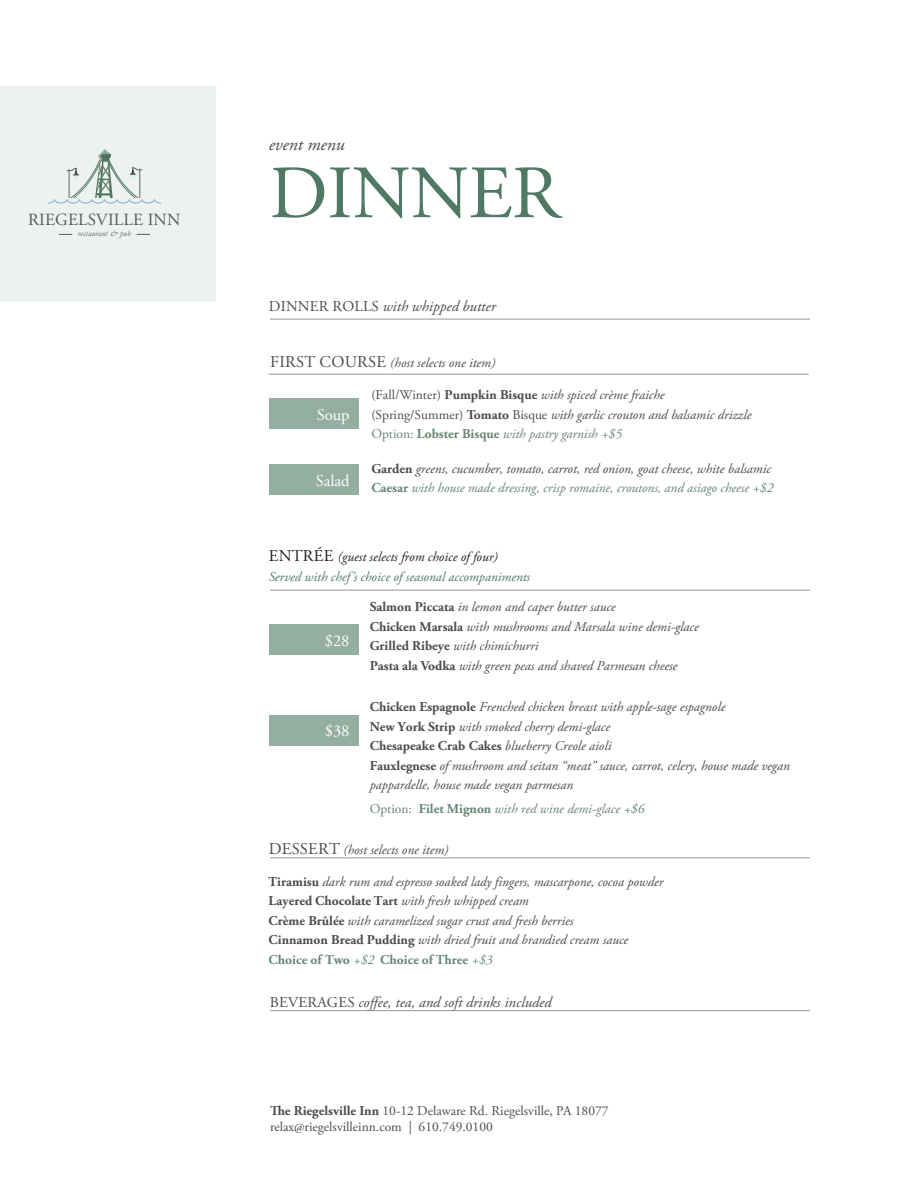
<style>
.page{position:relative;width:918px;height:1188px;background:#fff}
.page>*{position:absolute;margin:0;border:0;box-sizing:border-box;transform-origin:0 0}
.t1{font:75px "Adobe Garamond Pro";letter-spacing:-.005em;color:#4f7964}
.t2{font:italic 18px "Adobe Garamond Pro";color:#4b4c4d}
.t3{font:17.1px "Adobe Garamond Pro";letter-spacing:.01em;color:#58595b}
.description{font:16.5px "Adobe Garamond Pro";color:#fff}
.t4{font:italic 15px "Adobe Garamond Pro";color:#4b4c4d}
.description-2{font:italic 13.5px/19.5px "Adobe Garamond Pro";color:#4b4c4d}
.t5{font:13.5px/16.2px "Adobe Garamond Pro";color:#4b4c4d}
.description-3{font:italic 13.5px/19.8px "Adobe Garamond Pro";color:#4f7964}
.description-4{font:italic 13.5px "Adobe Garamond Pro";color:#678673}
.t6{font:italic 8.25px "Garamond";letter-spacing:.025em;color:#58595b}
.s1{font-style:normal}
.s2{font-style:normal;font-size:16.5px}
.s3{font-weight:700;font-style:normal}
.s4{font-style:normal;color:#678673}
.s5{font-weight:700;font-style:normal;color:#678673}
.s6{color:#678673}
.s7{font-style:normal;font-size:16.5px;color:#231f20}
.s8{color:#231f20}
.s9{font-weight:700}
</style>
<div class="page">
<div style="left:0;top:86px;width:216px;height:216px;background:#edf1ef"></div>
<svg style="left:48px;top:149px;width:113px;height:55px"></svg>
<svg style="left:137px;top:234px;width:13px;height:1px"></svg>
<svg style="left:59px;top:234px;width:13px;height:1px"></svg>
<hr style="left:270px;top:319px;width:540px;height:1px;background:#939598">
<hr style="left:270px;top:858px;width:540px;height:1px;background:#939598">
<hr style="left:270px;top:1010px;width:540px;height:1px;background:#939598">
<hr style="left:269px;top:374px;width:540px;height:1px;background:#939598">
<div style="left:269px;top:398px;width:90px;height:31px;background:#95aea2"></div>
<div style="left:269px;top:465px;width:90px;height:30px;background:#95aea2"></div>
<hr style="left:270px;top:590px;width:540px;height:1px;background:#939598">
<div style="left:269px;top:625px;width:90px;height:30px;background:#95aea2"></div>
<div style="left:269px;top:715px;width:90px;height:31px;background:#95aea2"></div>
<p class="t3" style="left:28px;top:209px;width:154px">RIEGELSVILLE INN</p>
<p class="t6" style="left:78px;top:229px;width:55px">restaurant &amp; pub</p>
<p class="t2" style="left:269px;top:134px;width:77px">event menu</p>
<p class="t1" style="left:269px;top:148px;width:292px">DINNER</p>
<p class="t4" style="left:269px;top:297px;width:228px"><span class="s1">DINNER ROLLS</span> with whipped butter</p>
<p class="description-2" style="left:270px;top:353px;width:227px"><span class="s2">FIRST COURSE</span> (host selects one item)</p>
<p class="description-2" style="left:371px;top:385px;width:382px"><span class="s1">(Fall/Winter)</span> <span class="s3">Pumpkin Bisque</span> with spiced crème fraiche <span class="s1">(Spring/Summer)</span> <span class="s3">Tomato</span> <span class="s1">Bisque</span> with garlic crouton and balsamic drizzle<br><span class="s4">Option:</span> <span class="s5">Lobster Bisque</span> <span class="s6">with pastry garnish +$5</span></p>
<p class="description-2" style="left:371px;top:459px;width:404px"><span class="s3">Garden</span> greens, cucumber, tomato, carrot, red onion, goat cheese, white balsamic<br><span class="s5">Caesar</span> <span class="s6">with house made dressing, crisp romaine, croutons, and asiago cheese +$2</span></p>
<p class="description" style="left:317px;top:405px;width:34px">Soup</p>
<p class="description" style="left:316px;top:471px;width:35px">Salad</p>
<p class="description-3" style="left:269px;top:547px;width:263px"><span class="s7">ENTRÉE</span> <span class="s8">(guest selects from choice of four)<br></span>Served with chef’s choice of seasonal accompaniments</p>
<p class="description-2" style="left:370px;top:598px;width:331px"><span class="s3">Salmon Piccata</span> in lemon and caper butter sauce<br><span class="s3">Chicken Marsala</span> with mushrooms and Marsala wine demi-glace <span class="s3">Grilled Ribeye</span> with chimichurri<br><span class="s3">Pasta ala Vodka</span> with green peas and shaved Parmesan cheese</p>
<p class="description-2" style="left:370px;top:698px;width:422px"><span class="s3">Chicken Espagnole</span> Frenched chicken breast with apple-sage espagnole<br><span class="s3">New York Strip</span> with smoked cherry demi-glace<br><span class="s3">Chesapeake Crab Cakes</span> blueberry Creole aioli<br><span class="s3">Fauxlegnese</span> of mushroom and seitan “meat” sauce, carrot, celery, house made vegan pappardelle, house made vegan parmesan</p>
<p class="description-4" style="left:370px;top:801px;width:276px"><span class="s1">Option:</span> <span class="s3">Filet Mignon</span> with red wine demi-glace +$6</p>
<p class="description" style="left:325px;top:631px;width:26px">$28</p>
<p class="description" style="left:325px;top:721px;width:26px">$38</p>
<p class="description-2" style="left:269px;top:840px;width:181px"><span class="s2">DESSERT</span> (host selects one item)</p>
<p class="description-2" style="left:269px;top:872px;width:396px"><span class="s3">Tiramisu</span> dark rum and espresso soaked lady fingers, mascarpone, cocoa powder <span class="s3">Layered Chocolate Tart</span> with fresh whipped cream<br><span class="s3">Crème Brûlée</span> with caramelized sugar crust and fresh berries<br><span class="s3">Cinnamon Bread Pudding</span> with dried fruit and brandied cream sauce <span class="s5">Choice of Two</span> <span class="s6">+$2</span> <span class="s5">Choice of Three</span> <span class="s6">+$3</span></p>
<p class="t4" style="left:270px;top:993px;width:283px"><span class="s1">BEVERAGES</span> coffee, tea, and soft drinks included</p>
<p class="t5" style="left:270px;top:1103px;width:340px"><span class="s9">The Riegelsville Inn</span> 10-12 Delaware Rd. Riegelsville, PA 18077 relax@riegelsvilleinn.com | 610.749.0100</p>
</div>
